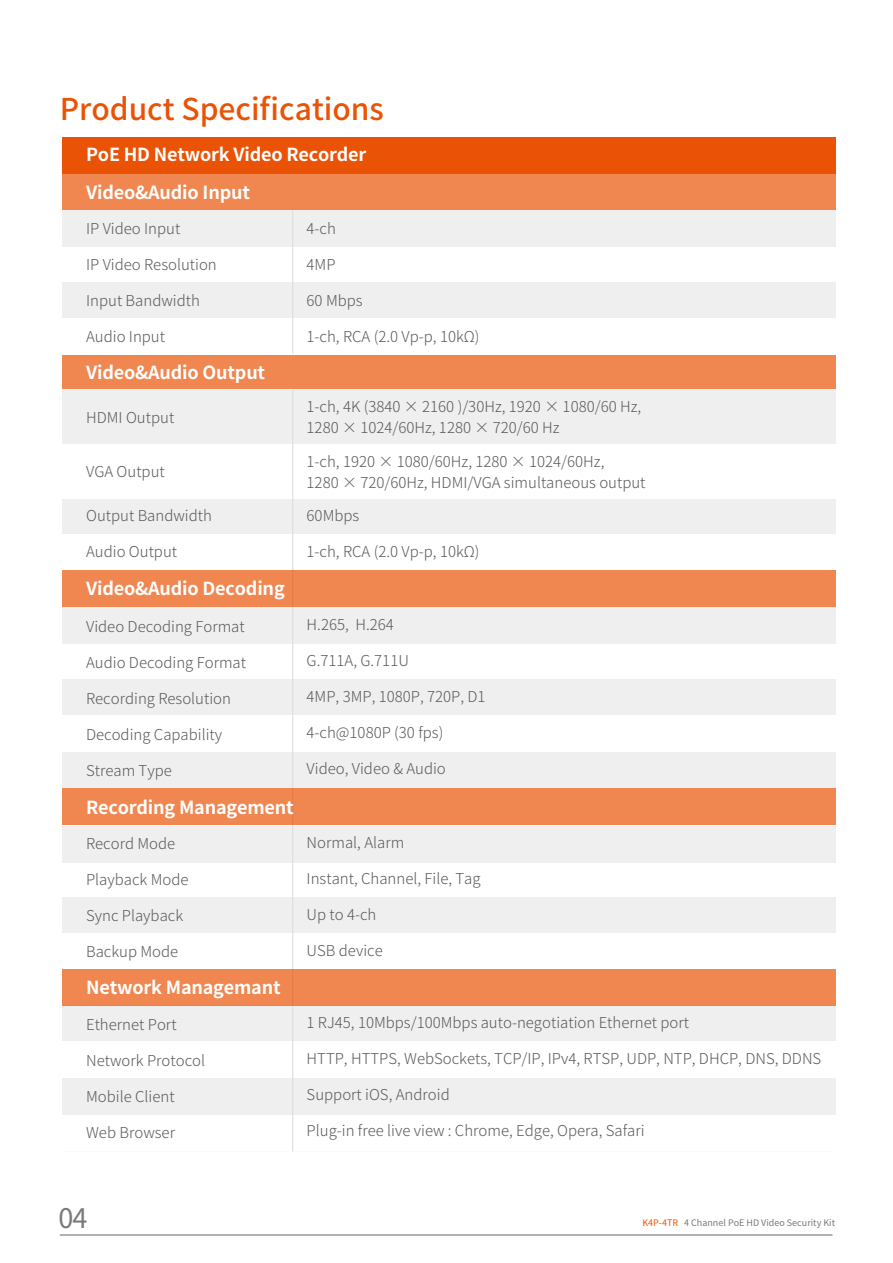
<style>
.page{position:relative;width:893px;height:1263px;background:#fff}
.page>*{position:absolute;margin:0;border:0;box-sizing:border-box;transform-origin:0 0}
.t1{font:500 30px "Source Han Sans CN";color:#ea5305}
.t2{font:27px "Source Han Sans CN";color:#7a7979}
.t3{font:700 18px "Source Han Sans CN";letter-spacing:-.01em;color:#fff}
.t4{font:300 15px/21px "Source Han Sans CN";color:#585959}
.t5{font:9px "Source Han Sans CN";color:#7a7979}
.s1{color:#ea5305}
</style>
<div class="page">
<hr style="left:60px;top:1235px;width:772px;height:1px;background:#646363">
<div style="left:62px;top:174px;width:773px;height:36px;background:#f08650"></div>
<div style="left:62px;top:137px;width:773px;height:37px;background:#ea5305"></div>
<div style="left:62px;top:354px;width:773px;height:36px;background:#f08650"></div>
<div style="left:62px;top:282px;width:773px;height:37px;background:#efefef"></div>
<div style="left:62px;top:607px;width:773px;height:37px;background:#efefef"></div>
<div style="left:62px;top:390px;width:773px;height:54px;background:#efefef"></div>
<div style="left:62px;top:498px;width:773px;height:36px;background:#efefef"></div>
<div style="left:62px;top:680px;width:773px;height:36px;background:#efefef"></div>
<div style="left:62px;top:752px;width:773px;height:37px;background:#efefef"></div>
<div style="left:62px;top:318px;width:773px;height:36px;background:#fff"></div>
<div style="left:62px;top:210px;width:773px;height:36px;background:#efefef"></div>
<div style="left:62px;top:826px;width:773px;height:36px;background:#efefef"></div>
<div style="left:62px;top:897px;width:773px;height:36px;background:#efefef"></div>
<div style="left:62px;top:1006px;width:773px;height:36px;background:#efefef"></div>
<div style="left:62px;top:1078px;width:773px;height:37px;background:#efefef"></div>
<hr style="left:292px;top:210px;width:1px;height:144px;background:#dcdddd">
<hr style="left:292px;top:390px;width:1px;height:325px;background:#dcdddd">
<hr style="left:292px;top:716px;width:1px;height:435px;background:#dcdddd">
<div style="left:62px;top:570px;width:773px;height:37px;background:#f08650"></div>
<div style="left:62px;top:789px;width:773px;height:36px;background:#f08650"></div>
<div style="left:62px;top:969px;width:773px;height:36px;background:#f08650"></div>
<h1 class="t1" style="left:60px;top:92px;width:326px">Product Specifications</h1>
<p class="t3" style="left:86px;top:145px;width:282px">PoE HD Network Video Recorder</p>
<p class="t3" style="left:86px;top:182px;width:165px">Video&amp;Audio Input</p>
<p class="t4" style="left:86px;top:219px;width:96px">IP Video Input</p>
<p class="t4" style="left:86px;top:255px;width:132px">IP Video Resolution</p>
<p class="t4" style="left:86px;top:291px;width:115px">Input Bandwidth</p>
<p class="t4" style="left:86px;top:327px;width:81px">Audio Input</p>
<p class="t3" style="left:86px;top:362px;width:181px">Video&amp;Audio Output</p>
<p class="t4" style="left:307px;top:219px;width:31px">4-ch</p>
<p class="t4" style="left:307px;top:255px;width:31px">4MP</p>
<p class="t4" style="left:307px;top:291px;width:58px">60 Mbps</p>
<p class="t4" style="left:307px;top:327px;width:175px">1-ch, RCA (2.0 Vp-p, 10kΩ)</p>
<p class="t4" style="left:86px;top:407px;width:90px">HDMI Output</p>
<p class="t4" style="left:307px;top:397px;width:336px">1-ch, 4K (3840 × 2160 )/30Hz, 1920 × 1080/60 Hz,<br>1280 × 1024/60Hz, 1280 × 720/60 Hz</p>
<p class="t4" style="left:86px;top:461px;width:80px">VGA Output</p>
<p class="t4" style="left:307px;top:451px;width:340px">1-ch, 1920 × 1080/60Hz, 1280 × 1024/60Hz,<br>1280 × 720/60Hz, HDMI/VGA simultaneous output</p>
<p class="t4" style="left:86px;top:505px;width:127px">Output Bandwidth</p>
<p class="t4" style="left:86px;top:541px;width:93px">Audio Output</p>
<p class="t4" style="left:307px;top:505px;width:54px">60Mbps</p>
<p class="t4" style="left:307px;top:541px;width:175px">1-ch, RCA (2.0 Vp-p, 10kΩ)</p>
<p class="t3" style="left:86px;top:579px;width:200px">Video&amp;Audio Decoding</p>
<p class="t4" style="left:86px;top:616px;width:160px">Video Decoding Format</p>
<p class="t4" style="left:86px;top:652px;width:161px">Audio Decoding Format</p>
<p class="t4" style="left:86px;top:688px;width:146px">Recording Resolution</p>
<p class="t4" style="left:86px;top:724px;width:138px">Decoding Capability</p>
<p class="t4" style="left:86px;top:760px;width:87px">Stream Type</p>
<p class="t3" style="left:86px;top:797px;width:209px">Recording Management</p>
<p class="t4" style="left:86px;top:833px;width:91px">Record Mode</p>
<p class="t4" style="left:86px;top:869px;width:104px">Playback Mode</p>
<p class="t4" style="left:86px;top:905px;width:99px">Sync Playback</p>
<p class="t4" style="left:86px;top:941px;width:94px">Backup Mode</p>
<p class="t3" style="left:86px;top:977px;width:196px">Network Managemant</p>
<p class="t4" style="left:86px;top:1014px;width:92px">Ethernet Port</p>
<p class="t4" style="left:86px;top:1050px;width:120px">Network Protocol</p>
<p class="t4" style="left:86px;top:1086px;width:90px">Mobile Client</p>
<p class="t4" style="left:86px;top:1122px;width:90px">Web Browser</p>
<p class="t4" style="left:307px;top:615px;width:89px">H.265, H.264</p>
<p class="t4" style="left:307px;top:651px;width:104px">G.711A, G.711U</p>
<p class="t4" style="left:307px;top:687px;width:180px">4MP, 3MP, 1080P, 720P, D1</p>
<p class="t4" style="left:307px;top:723px;width:138px">4-ch@1080P (30 fps)</p>
<p class="t4" style="left:307px;top:759px;width:141px">Video, Video &amp; Audio</p>
<p class="t4" style="left:307px;top:832px;width:99px">Normal, Alarm</p>
<p class="t4" style="left:307px;top:868px;width:175px">Instant, Channel, File, Tag</p>
<p class="t4" style="left:307px;top:904px;width:71px">Up to 4-ch</p>
<p class="t4" style="left:307px;top:940px;width:78px">USB device</p>
<p class="t4" style="left:307px;top:1013px;width:384px">1 RJ45, 10Mbps/100Mbps auto-negotiation Ethernet port</p>
<p class="t4" style="left:307px;top:1049px;width:516px">HTTP, HTTPS, WebSockets, TCP/IP, IPv4, RTSP, UDP, NTP, DHCP, DNS, DDNS</p>
<p class="t4" style="left:307px;top:1085px;width:145px">Support iOS, Android</p>
<p class="t4" style="left:307px;top:1121px;width:340px">Plug-in free live view : Chrome, Edge, Opera, Safari</p>
<h2 class="t2" style="left:59px;top:1203px;width:30px">04</h2>
<p class="t5" style="left:642px;top:1218px;width:194px"><span class="s1">K4P-4TR</span> 4 Channel PoE HD Video Security Kit</p>
</div>
